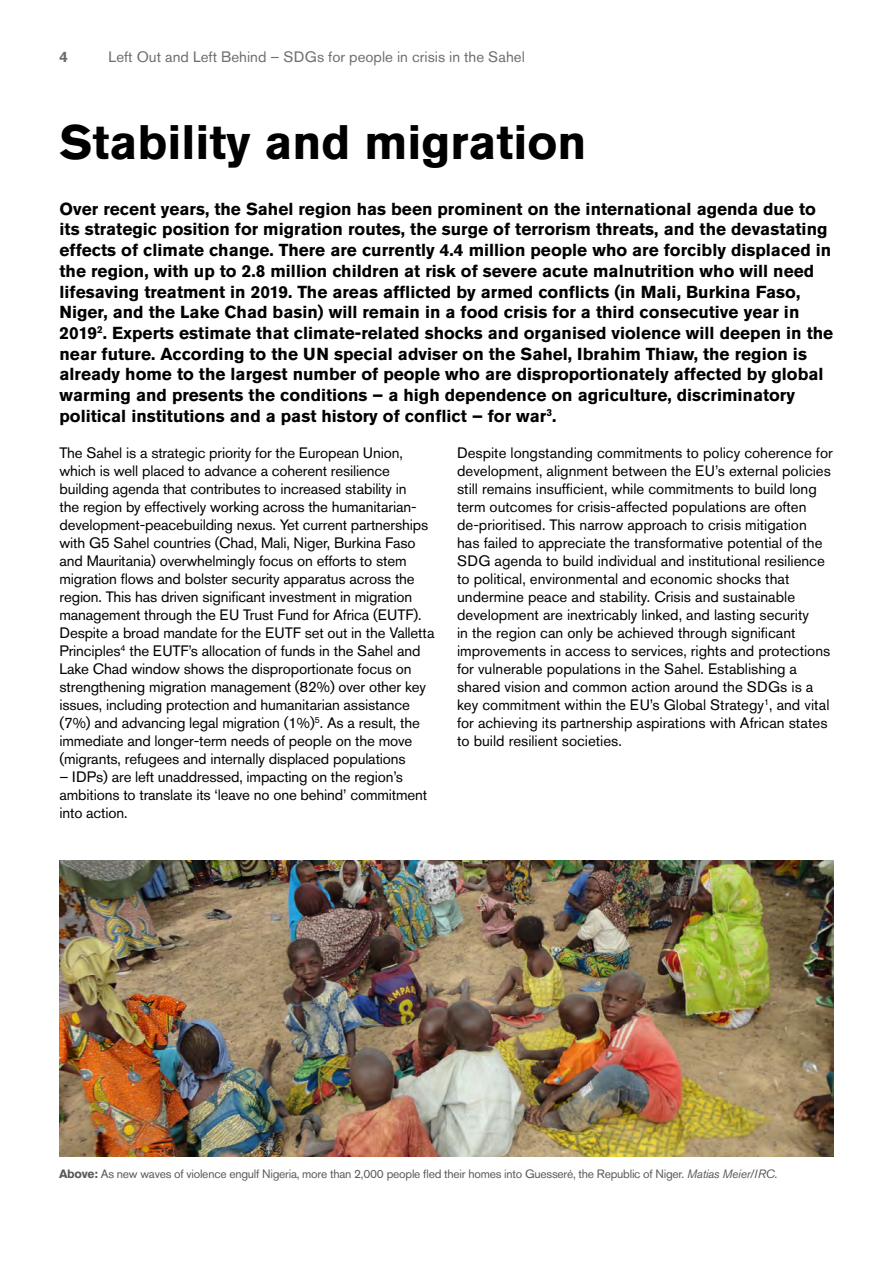
<style>
.page{position:relative;width:893px;height:1263px;background:#fff}
.page>*{position:absolute;margin:0;border:0;box-sizing:border-box;transform-origin:0 0}
.t1{font:700 48px "Akzidenz Grotesk Std";color:#000}
.t2{font:700 17.25px/20.7px "Akzidenz Grotesk Std";color:#000}
.t3{font:15px/18px "Akzidenz Grotesk Std";letter-spacing:-.01em;color:#000}
.t4{font:15px "Akzidenz Grotesk Std";color:#6d6e71}
.t5{font:700 15px "Akzidenz Grotesk Std";color:#6d6e71}
.t6{font:12px "Akzidenz Grotesk Std";letter-spacing:-.02em;color:#58595b}
.s1{font-weight:700}
.s2{font-style:italic}
</style>
<div class="page">
<img style="left:60px;top:861px;width:773px;height:295px">
<p class="t5" style="left:60px;top:48px;width:10px">4</p>
<p class="t4" style="left:109px;top:48px;width:418px">Left Out and Left Behind – SDGs for people in crisis in the Sahel</p>
<h1 class="t1" style="left:60px;top:115px;width:529px">Stability and migration</h1>
<p class="t2" style="left:60px;top:198px;width:775px">Over recent years, the Sahel region has been prominent on the international agenda due to its strategic position for migration routes, the surge of terrorism threats, and the devastating effects of climate change. There are currently 4.4 million people who are forcibly displaced in the region, with up to 2.8 million children at risk of severe acute malnutrition who will need lifesaving treatment in 2019. The areas afflicted by armed conflicts (in Mali, Burkina Faso, Niger, and the Lake Chad basin) will remain in a food crisis for a third consecutive year in 2019<sup>2</sup>. Experts estimate that climate-related shocks and organised violence will deepen in the near future. According to the UN special adviser on the Sahel, Ibrahim Thiaw, the region is already home to the largest number of people who are disproportionately affected by global warming and presents the conditions – a high dependence on agriculture, discriminatory political institutions and a past history of conflict – for war<sup>3</sup>.</p>
<p class="t3" style="left:60px;top:443px;width:376px">The Sahel is a strategic priority for the European Union, which is well placed to advance a coherent resilience building agenda that contributes to increased stability in<br>the region by effectively working across the humanitarian&shy;development-peacebuilding nexus. Yet current partnerships with G5 Sahel countries (Chad, Mali, Niger, Burkina Faso and Mauritania) overwhelmingly focus on efforts to stem migration flows and bolster security apparatus across the region. This has driven significant investment in migration management through the EU Trust Fund for Africa (EUTF).<br>Despite a broad mandate for the EUTF set out in the Valletta Principles<sup>4</sup> the EUTF’s allocation of funds in the Sahel and Lake Chad window shows the disproportionate focus on strengthening migration management (82%) over other key issues, including protection and humanitarian assistance (7%) and advancing legal migration (1%)<sup>5</sup>. As a result, the immediate and longer-term needs of people on the move (migrants, refugees and internally displaced populations</p>
<p class="t3" style="left:60px;top:767px;width:369px">– IDPs) are left unaddressed, impacting on the region’s ambitions to translate its ‘leave no one behind’ commitment into action.</p>
<p class="t3" style="left:457px;top:443px;width:377px">Despite longstanding commitments to policy coherence for development, alignment between the EU’s external policies still remains insufficient, while commitments to build long term outcomes for crisis-affected populations are often de-prioritised. This narrow approach to crisis mitigation has failed to appreciate the transformative potential of the SDG agenda to build individual and institutional resilience to political, environmental and economic shocks that undermine peace and stability. Crisis and sustainable development are inextricably linked, and lasting security<br>in the region can only be achieved through significant improvements in access to services, rights and protections for vulnerable populations in the Sahel. Establishing a shared vision and common action around the SDGs is a key commitment within the EU’s Global Strategy<sup>1</sup>, and vital for achieving its partnership aspirations with African states to build resilient societies.</p>
<p class="t6" style="left:59px;top:1166px;width:720px"><span class="s1">Above:</span> As new waves of violence engulf Nigeria, more than 2,000 people fled their homes into Guesseré, the Republic of Niger. <span class="s2">Matias Meier/IRC.</span></p>
</div>
